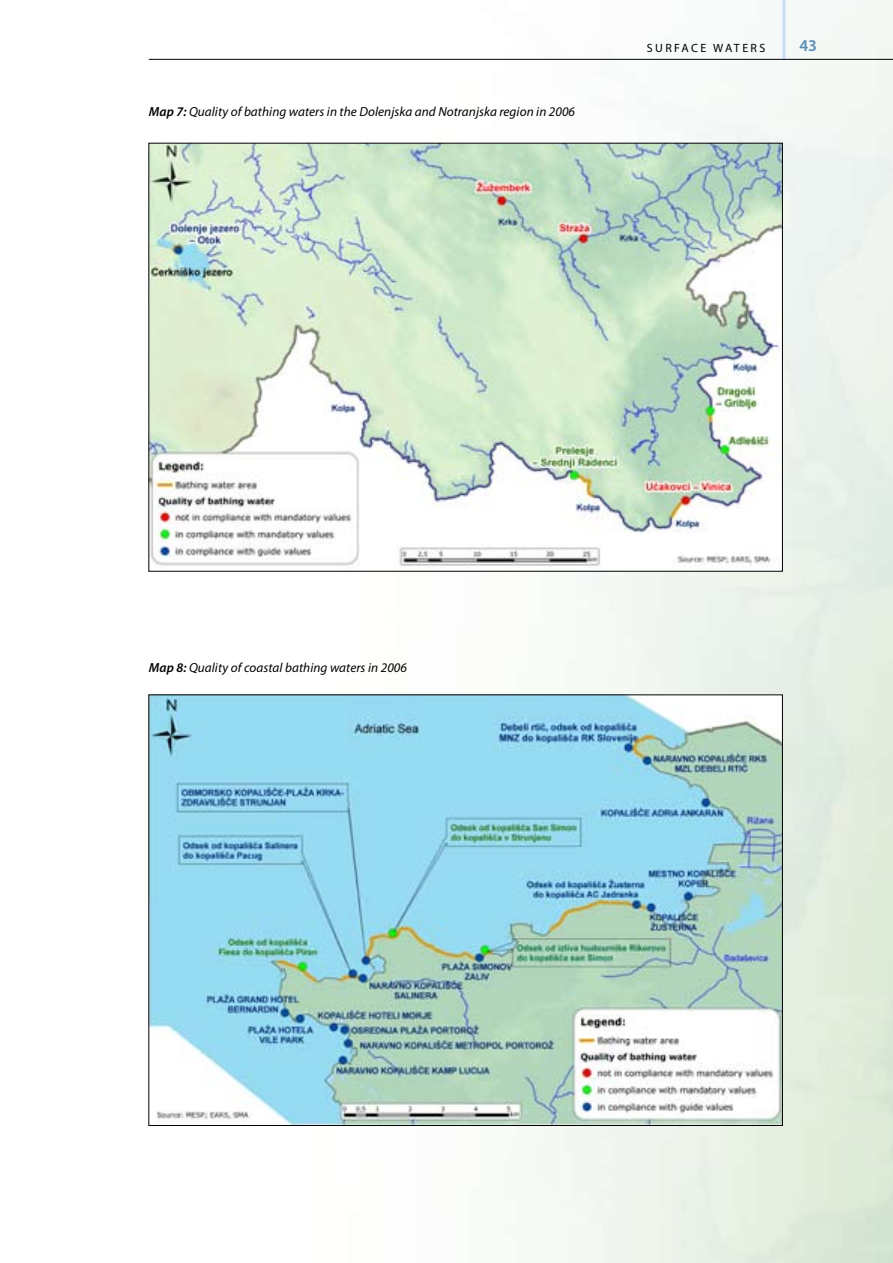
<style>
.page{position:relative;width:893px;height:1263px;background:#fff}
.page>*{position:absolute;margin:0;border:0;box-sizing:border-box;transform-origin:0 0}
.t1{font:600 16.5px "Myriad Pro";color:#5b8db2}
.t2{font:italic 13.2px "Myriad Pro";letter-spacing:.005em;color:#000}
.t3{font:12px "Myriad Pro";letter-spacing:.2em;color:#000}
.s1{font-weight:600}
</style>
<div class="page">
<img style="left:150px;top:145px;width:631px;height:424px">
<img style="left:150px;top:696px;width:631px;height:428px">
<hr style="left:782px;top:0;width:3px;height:60px;background:#c8e0f7">
<hr style="left:149px;top:59px;width:744px;height:1px;background:#000">
<p class="t2" style="left:149px;top:105px;width:428px"><span class="s1">Map 7:</span> Quality of bathing waters in the Dolenjska and Notranjska region in 2006</p>
<p class="t3" style="left:647px;top:42px;width:120px">SURFACE WATERS</p>
<p class="t1" style="left:799px;top:36px;width:19px">43</p>
<p class="t2" style="left:149px;top:661px;width:260px"><span class="s1">Map 8:</span> Quality of coastal bathing waters in 2006</p>
</div>
